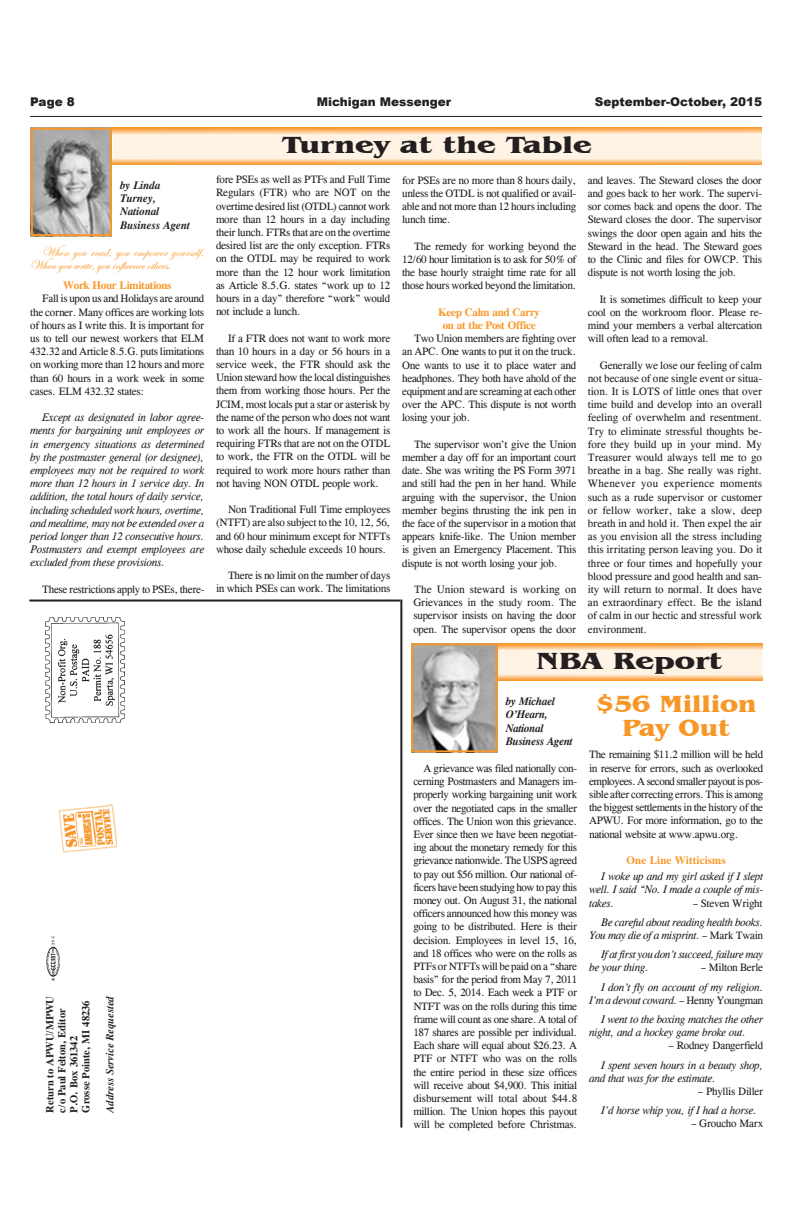
<style>
.page{position:relative;width:792px;height:1224px;background:#fff}
.page>*{position:absolute;margin:0;border:0;box-sizing:border-box;transform-origin:0 0}
.t1{font:700 24px "Benguiat IT Cby BT";color:#231f20;scale:1.3 1}
.t2{font:700 24px/24px "Benguiat IT Cby BT";color:#f79727;text-align:center;scale:1.15 1}
.t3{font:14px/13.2px "Edwardian Script ITC";letter-spacing:.01em;color:#f79727}
.t4{font:900 12px "Arial";color:#231f20}
.t5{font:11px/13.2px "CG Times";letter-spacing:-.02em;color:#231f20;text-align:justify}
.t6{font:italic 11px/13.2px "CG Times";letter-spacing:-.02em;color:#231f20}
.t7{font:700 11px/13.2px "CG Times";letter-spacing:-.02em;color:#f79727;text-align:center}
.t8{font:italic 700 11px/13.2px "CG Times";letter-spacing:-.02em;color:#231f20}
.t9{font:italic 700 11px/13.2px "CG Times";color:#231f20}
.t10{font:700 11px "CG Times";letter-spacing:.01em;color:#f79727}
.t11{font:700 10.5px/12px "CG Times";color:#231f20}
.t12{font:italic 700 10.5px "CG Times";color:#231f20}
.s1{font-style:normal}
</style>
<div class="page">
<hr style="left:29px;top:600px;width:371px;height:2px;background:#231f20">
<hr style="left:400px;top:600px;width:2px;height:528px;background:#231f20">
<img style="left:46px;top:618px;width:78px;height:105px">
<img style="left:46px;top:936px;width:14px;height:45px">
<hr style="left:30px;top:116px;width:732px;height:1px;background:#231f20">
<img style="left:59px;top:804px;width:58px;height:49px">
<img style="left:34px;top:131px;width:75px;height:102px">
<div style="left:31px;top:128px;width:81px;height:108px;border:2px solid #f79727"></div>
<img style="left:113px;top:128px;width:649px;height:37px">
<div style="left:113px;top:135px;width:648px;height:23px;background:#fef3e5"></div>
<img style="left:498px;top:643px;width:264px;height:37px">
<div style="left:498px;top:650px;width:264px;height:23px;background:#fef3e5"></div>
<img style="left:414px;top:646px;width:81px;height:103px">
<div style="left:411px;top:643px;width:87px;height:109px;border:2px solid #f79727"></div>
<p class="t4" style="left:30px;top:93px;width:46px">Page 8</p>
<p class="t4" style="left:317px;top:93px;width:136px">Michigan Messenger</p>
<p class="t4" style="left:595px;top:93px;width:169px">September-October, 2015</p>
<h1 class="t1" style="left:282px;top:130px;width:240px">Turney at the Table</h1>
<p class="t9" style="left:120px;top:179px;width:72px">by Linda<br>Turney,<br>National<br>Business Agent</p>
<p class="t5" style="left:216px;top:173px;width:176px">fore PSEs as well as PTFs and Full Time Regulars (FTR) who are NOT on the overtime desired list (OTDL) cannot work more than 12 hours in a day including their lunch. FTRs that are on the overtime desired list are the only exception. FTRs on the OTDL may be required to work more than the 12 hour work limitation as Article 8.5.G. states “work up to 12 hours in a day” therefore “work” would not include a lunch.</p>
<p class="t5" style="left:216px;top:331px;width:176px;text-indent:12px">If a FTR does not want to work more than 10 hours in a day or 56 hours in a service week, the FTR should ask the Union steward how the local distinguishes them from working those hours. Per the JCIM, most locals put a star or asterisk by the name of the person who does not want to work all the hours. If management is requiring FTRs that are not on the OTDL to work, the FTR on the OTDL will be required to work more hours rather than not having NON OTDL people work.</p>
<p class="t5" style="left:216px;top:503px;width:176px;text-indent:12px">Non Traditional Full Time employees (NTFT) are also subject to the 10, 12, 56, and 60 hour minimum except for NTFTs whose daily schedule exceeds 10 hours.</p>
<p class="t5" style="left:216px;top:569px;width:176px;text-align:right">There is no limit on the number of days<br>in which PSEs can work. The limitations</p>
<p class="t3" style="left:30px;top:246px;width:180px;text-indent:12px">When you read, you empower yourself.<br>When you write, you influence others.</p>
<p class="t7" style="left:63px;top:279px;width:110px">Work Hour Limitations</p>
<p class="t5" style="left:30px;top:292px;width:175px;text-indent:12px">Fall is upon us and Holidays are around the corner. Many offices are working lots of hours as I write this. It is important for us to tell our newest workers that ELM 432.32 and Article 8.5.G. puts limitations on working more than 12 hours and more than 60 hours in a work week in some cases. ELM 432.32 states:</p>
<p class="t6" style="left:30px;top:411px;width:176px;text-align:justify;text-indent:12px">Except as designated in labor agree&shy;ments for bargaining unit employees or in emergency situations as determined by the postmaster general (or designee), employees may not be required to work more than 12 hours in 1 service day. In addition, the total hours of daily service, including scheduled work hours, overtime, and mealtime, may not be extended over a period longer than 12 consecutive hours.<br>Postmasters and exempt employees are excluded from these provisions.</p>
<p class="t5" style="left:42px;top:583px;width:164px">These restrictions apply to PSEs, there-</p>
<p class="t11" style="left:44px;top:1113px;width:118px;rotate:-90deg">Return to APWU/MPWU c/o Paul Felton, Editor<br>P.O. Box 361342<br>Grosse Pointe, MI 48236</p>
<p class="t12" style="left:103px;top:1113px;width:118px;rotate:-90deg">Address Service Requested</p>
<p class="t5" style="left:402px;top:174px;width:176px">for PSEs are no more than 8 hours daily, unless the OTDL is not qualified or avail&shy;able and not more than 12 hours including lunch time.</p>
<p class="t5" style="left:402px;top:240px;width:176px;text-indent:12px">The remedy for working beyond the 12/60 hour limitation is to ask for 50% of the base hourly straight time rate for all those hours worked beyond the limitation.</p>
<p class="t7" style="left:438px;top:305px;width:103px">Keep Calm and Carry on at the Post Office</p>
<p class="t5" style="left:402px;top:332px;width:176px;text-indent:12px">Two Union members are fighting over an APC. One wants to put it on the truck.<br>One wants to use it to place water and headphones. They both have ahold of the equipment and are screaming at each other over the APC. This dispute is not worth losing your job.</p>
<p class="t5" style="left:402px;top:438px;width:176px;text-indent:12px">The supervisor won’t give the Union member a day off for an important court date. She was writing the PS Form 3971 and still had the pen in her hand. While arguing with the supervisor, the Union member begins thrusting the ink pen in the face of the supervisor in a motion that appears knife-like. The Union member is given an Emergency Placement. This dispute is not worth losing your job.</p>
<p class="t5" style="left:413px;top:583px;width:164px">The Union steward is working on Grievances in the study room. The supervisor insists on having the door open. The supervisor opens the door</p>
<p class="t5" style="left:588px;top:174px;width:176px">and leaves. The Steward closes the door and goes back to her work. The supervi&shy;sor comes back and opens the door. The Steward closes the door. The supervisor swings the door open again and hits the Steward in the head. The Steward goes to the Clinic and files for OWCP. This dispute is not worth losing the job.</p>
<p class="t5" style="left:588px;top:292px;width:176px;text-indent:12px">It is sometimes difficult to keep your cool on the workroom floor. Please re&shy;mind your members a verbal altercation will often lead to a removal.</p>
<p class="t5" style="left:588px;top:358px;width:176px;text-indent:12px">Generally we lose our feeling of calm not because of one single event or situa&shy;tion. It is LOTS of little ones that over time build and develop into an overall feeling of overwhelm and resentment.<br>Try to eliminate stressful thoughts be&shy;fore they build up in your mind. My Treasurer would always tell me to go breathe in a bag. She really was right.<br>Whenever you experience moments such as a rude supervisor or customer or fellow worker, take a slow, deep breath in and hold it. Then expel the air as you envision all the stress including this irritating person leaving you. Do it three or four times and hopefully your blood pressure and good health and san&shy;ity will return to normal. It does have an extraordinary effect. Be the island of calm in our hectic and stressful work environment.</p>
<h1 class="t1" style="left:536px;top:646px;width:145px">NBA Report</h1>
<h1 class="t2" style="left:596px;top:691px;width:141px">$56 Million<br>Pay Out</h1>
<p class="t5" style="left:413px;top:762px;width:165px;text-indent:10px">A grievance was filed nationally con&shy;cerning Postmasters and Managers im&shy;properly working bargaining unit work over the negotiated caps in the smaller offices. The Union won this grievance.<br>Ever since then we have been negotiat&shy;ing about the monetary remedy for this grievance nationwide. The USPS agreed to pay out $56 million. Our national of&shy;ficers have been studying how to pay this money out. On August 31, the national officers announced how this money was going to be distributed. Here is their decision. Employees in level 15, 16, and 18 offices who were on the rolls as PTFs or NTFTs will be paid on a “share basis” for the period from May 7, 2011 to Dec. 5, 2014. Each week a PTF or NTFT was on the rolls during this time frame will count as one share. A total of 187 shares are possible per individual.<br>Each share will equal about $26.23. A PTF or NTFT who was on the rolls the entire period in these size offices will receive about $4,900. This initial disbursement will total about $44.8 million. The Union hopes this payout will be completed before Christmas.</p>
<p class="t8" style="left:505px;top:695px;width:69px">by Michael<br>O’Hearn,<br>National<br>Business Agent</p>
<p class="t5" style="left:589px;top:748px;width:175px">The remaining $11.2 million will be held in reserve for errors, such as overlooked employees. A second smaller payout is pos&shy;sible after correcting errors. This is among the biggest settlements in the history of the APWU. For more information, go to the national website at www.apwu.org.</p>
<p class="t10" style="left:627px;top:854px;width:101px">One Line Witticisms</p>
<p class="t6" style="left:589px;top:870px;width:175px;text-align:justify;text-indent:12px">I woke up and my girl asked if I slept well. I said “No. I made a couple of mis&shy;takes.</p>
<p class="t5" style="left:693px;top:896px;width:71px">– Steven Wright</p>
<p class="t6" style="left:589px;top:916px;width:175px;text-align:right">Be careful about reading health books.<br>You may die of a misprint. <span class="s1">– Mark Twain</span></p>
<p class="t6" style="left:589px;top:948px;width:175px;text-indent:12px">If at first you don’t succeed, failure may be your thing.</p>
<p class="t5" style="left:701px;top:961px;width:64px">– Milton Berle</p>
<p class="t6" style="left:589px;top:980px;width:175px;text-align:right">I don’t fly on account of my religion.<br>I’m a devout coward. <span class="s1">– Henny Youngman</span></p>
<p class="t6" style="left:589px;top:1013px;width:175px;text-indent:12px">I went to the boxing matches the other night, and a hockey game broke out.</p>
<p class="t5" style="left:668px;top:1039px;width:96px">– Rodney Dangerfield</p>
<p class="t6" style="left:589px;top:1058px;width:175px;text-indent:12px">I spent seven hours in a beauty shop, and that was for the estimate.</p>
<p class="t5" style="left:698px;top:1085px;width:67px">– Phyllis Diller</p>
<p class="t6" style="left:601px;top:1104px;width:157px">I’d horse whip you, if I had a horse.</p>
<p class="t5" style="left:691px;top:1117px;width:74px">– Groucho Marx</p>
</div>
